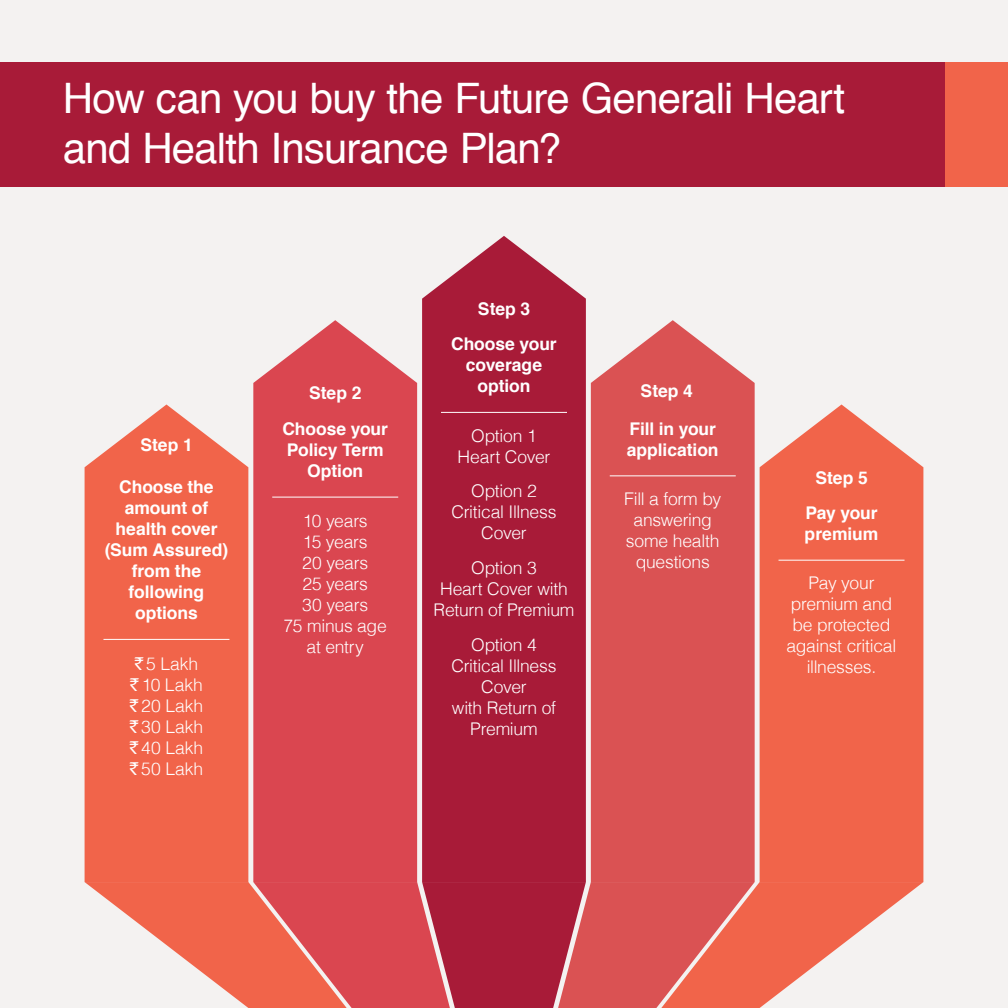
<style>
.page{position:relative;width:1008px;height:1008px;background:#f4f2f1}
.page>*{position:absolute;margin:0;border:0;box-sizing:border-box;transform-origin:0 0}
.t1{font:42px/50.4px "Helvetica";letter-spacing:-.02em;color:#fff}
.t2{font:300 17.5px/21px "Helvetica";letter-spacing:-.015em;color:#fff;text-align:center}
.t3{font:700 17.5px/21px "Helvetica";letter-spacing:-.005em;color:#fff;text-align:center}
.s1{font-family:"Rupee Foradian";font-weight:400}
</style>
<div class="page">
<div style="left:85px;top:405px;width:163px;height:477px;background:#f1644a"></div>
<div style="left:253px;top:320px;width:164px;height:562px;background:#da4650"></div>
<div style="left:422px;top:236px;width:164px;height:646px;background:#a81b38"></div>
<div style="left:591px;top:320px;width:164px;height:562px;background:#da5253"></div>
<div style="left:760px;top:405px;width:163px;height:477px;background:#f1644a"></div>
<div style="left:0;top:63px;width:945px;height:124px;background:#a81b38"></div>
<svg style="left:85px;top:882px;width:838px;height:126px"></svg>
<hr style="left:103px;top:639px;width:126px;height:1px;background:#fff">
<hr style="left:272px;top:497px;width:126px;height:1px;background:#fff">
<hr style="left:441px;top:412px;width:126px;height:1px;background:#fff">
<hr style="left:610px;top:475px;width:126px;height:1px;background:#fff">
<hr style="left:779px;top:560px;width:126px;height:1px;background:#fff">
<div style="left:945px;top:63px;width:63px;height:124px;background:#f1644a"></div>
<h1 class="t1" style="left:63px;top:74px;width:784px">How can you buy the Future Generali Heart and Health Insurance Plan?</h1>
<p class="t3" style="left:140px;top:435px;width:54px">Step 1</p>
<p class="t3" style="left:105px;top:477px;width:125px">Choose the amount of health cover (Sum Assured) from the following options</p>
<p class="t2" style="left:130px;top:652px;width:75px;text-align:left"><span class="s1">`</span> 5 Lakh <span class="s1">`</span> 10 Lakh <span class="s1">`</span> 20 Lakh <span class="s1">`</span> 30 Lakh <span class="s1">`</span> 40 Lakh <span class="s1">`</span> 50 Lakh</p>
<p class="t3" style="left:309px;top:383px;width:54px">Step 2</p>
<p class="t3" style="left:282px;top:418px;width:107px">Choose your<br>Policy Term<br>Option</p>
<p class="t2" style="left:284px;top:509px;width:105px">10 years<br>15 years<br>20 years<br>25 years<br>30 years<br>75 minus age at entry</p>
<p class="t3" style="left:478px;top:298px;width:54px">Step 3</p>
<p class="t3" style="left:451px;top:334px;width:107px">Choose your coverage option</p>
<p class="t2" style="left:458px;top:424px;width:94px">Option 1<br>Heart Cover</p>
<p class="t2" style="left:451px;top:480px;width:107px">Option 2<br>Critical Illness<br>Cover</p>
<p class="t2" style="left:433px;top:557px;width:143px">Option 3<br>Heart Cover with<br>Return of Premium</p>
<p class="t2" style="left:451px;top:633px;width:107px">Option 4<br>Critical Illness<br>Cover<br>with Return of<br>Premium</p>
<p class="t3" style="left:641px;top:380px;width:54px">Step 4</p>
<p class="t3" style="left:627px;top:418px;width:93px;text-align:left">Fill in your application</p>
<p class="t2" style="left:624px;top:488px;width:99px">Fill a form by answering some health questions</p>
<p class="t3" style="left:815px;top:468px;width:54px">Step 5</p>
<p class="t3" style="left:805px;top:503px;width:75px;text-align:left">Pay your premium</p>
<p class="t2" style="left:787px;top:572px;width:111px">Pay your premium and be protected against critical illnesses.</p>
</div>
